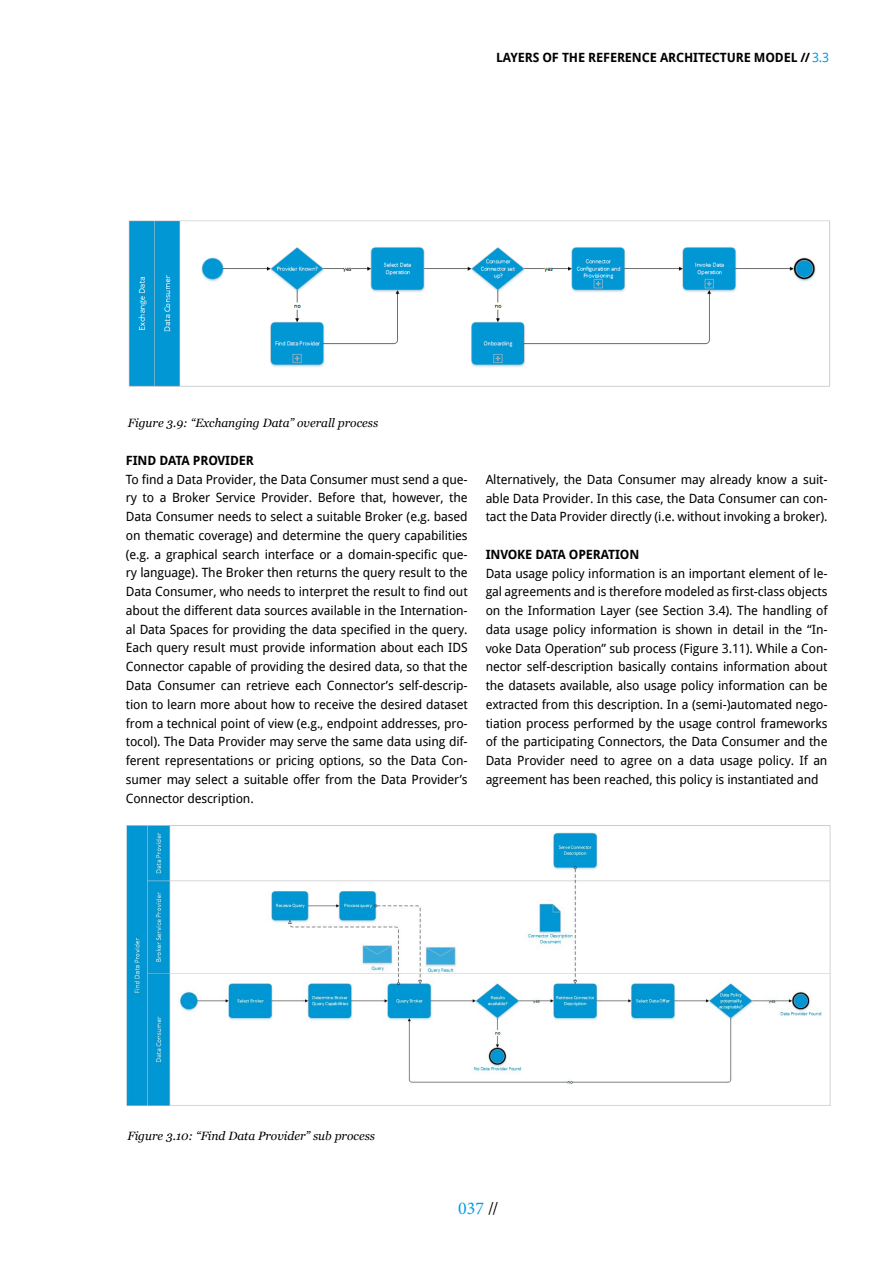
<style>
.page{position:relative;width:893px;height:1263px;background:#fff}
.page>*{position:absolute;margin:0;border:0;box-sizing:border-box;transform-origin:0 0}
.t1{font:18px "Minion Pro";color:#009ee3}
.t2{font:12.75px/18.8px "Droid Sans";letter-spacing:-.01em;color:#000;text-align:justify}
.t3{font:700 12.75px "Droid Sans";letter-spacing:-.01em;color:#000}
.t4{font:italic 12px "Georgia";color:#000}
.s1{font-weight:400;color:#009ee3}
.s2{color:#000}
</style>
<div class="page">
<img style="left:128px;top:221px;width:702px;height:165px">
<img style="left:127px;top:825px;width:704px;height:280px">
<p class="t3" style="left:496px;top:48px;width:334px">LAYERS OF THE REFERENCE ARCHITECTURE MODEL // <span class="s1">3.3</span></p>
<p class="t4" style="left:128px;top:414px;width:252px">Figure 3.9: “Exchanging Data” overall process</p>
<p class="t3" style="left:126px;top:451px;width:130px">FIND DATA PROVIDER</p>
<p class="t2" style="left:126px;top:469px;width:343px">To find a Data Provider, the Data Consumer must send a que&shy;ry to a Broker Service Provider. Before that, however, the Data Consumer needs to select a suitable Broker (e.g. based on thematic coverage) and determine the query capabilities (e.g. a graphical search interface or a domain-specific que&shy;ry language). The Broker then returns the query result to the Data Consumer, who needs to interpret the result to find out about the different data sources available in the Internation&shy;al Data Spaces for providing the data specified in the query.<br>Each query result must provide information about each IDS Connector capable of providing the desired data, so that the Data Consumer can retrieve each Connector’s self-descrip&shy;tion to learn more about how to receive the desired dataset from a technical point of view (e.g., endpoint addresses, pro&shy;tocol). The Data Provider may serve the same data using dif&shy;ferent representations or pricing options, so the Data Con&shy;sumer may select a suitable offer from the Data Provider’s Connector description.</p>
<p class="t2" style="left:486px;top:469px;width:343px">Alternatively, the Data Consumer may already know a suit&shy;able Data Provider. In this case, the Data Consumer can con&shy;tact the Data Provider directly (i.e. without invoking a broker).</p>
<p class="t3" style="left:486px;top:545px;width:155px">INVOKE DATA OPERATION</p>
<p class="t2" style="left:486px;top:563px;width:343px">Data usage policy information is an important element of le&shy;gal agreements and is therefore modeled as first-class objects on the Information Layer (see Section 3.4). The handling of data usage policy information is shown in detail in the “In&shy;voke Data Operation” sub process (Figure 3.11). While a Con&shy;nector self-description basically contains information about the datasets available, also usage policy information can be extracted from this description. In a (semi-)automated nego&shy;tiation process performed by the usage control frameworks of the participating Connectors, the Data Consumer and the Data Provider need to agree on a data usage policy. If an agreement has been reached, this policy is instantiated and</p>
<p class="t4" style="left:128px;top:1127px;width:249px">Figure 3.10: “Find Data Provider” sub process</p>
<h1 class="t1" style="left:458px;top:1196px;width:42px">037 <span class="s2">//</span></h1>
</div>
